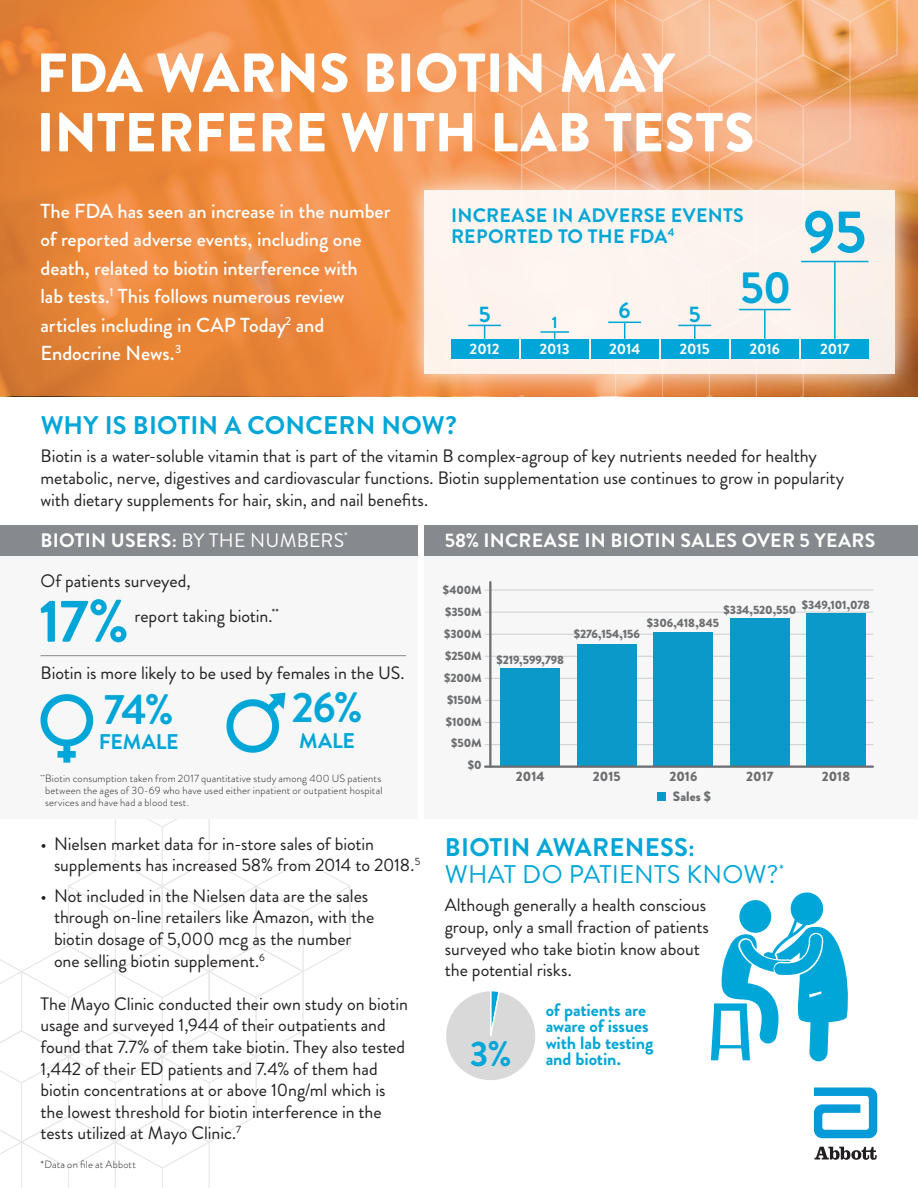
<style>
.page{position:relative;width:918px;height:1188px;background:#fff}
.page>*{position:absolute;margin:0;border:0;box-sizing:border-box;transform-origin:0 0}
.t1{font:700 60px "Brandon Grotesque";color:#00a6d7}
.t2{font:900 54.75px/59.6px "Brandon Grotesque";letter-spacing:.005em;color:#fff}
.t3{font:700 45px "Brandon Grotesque";color:#00a6d7}
.t4{font:700 42.45px "Brandon Grotesque";color:#00a6d7}
.t5{font:700 35.4px "Brandon Grotesque";color:#00a6d7}
.t6{font:25.5px/27px "Brandon Grotesque";letter-spacing:.005em;color:#00a6d7}
.t7{font:700 25.5px "Brandon Grotesque";letter-spacing:.01em;color:#00a6d7}
.t8{font:700 22.5px "Brandon Grotesque";color:#00a6d7}
.t9{font:700 21.3px "Brandon Grotesque";letter-spacing:-.005em;color:#00a6d7}
.White_medium{font:500 20.25px/28.5px "Brandon Grotesque";letter-spacing:-.005em;color:#fff}
.Graphic_header{font:700 19.5px "Brandon Grotesque";letter-spacing:.015em;color:#fff}
.Graphic_header-2{font:700 19.5px/21px "Brandon Grotesque";letter-spacing:.015em;color:#00a6d7}
.t10{font:18px/21.6px "Brandon Grotesque";letter-spacing:-.005em;color:#231f20}
.t11{font:700 18px/16.5px "Brandon Grotesque";letter-spacing:-.005em;color:#00a6d7}
.t12{font:700 16.5px "Brandon Grotesque";color:#00a6d7}
.t13{font:700 15px "Brandon Grotesque";letter-spacing:-.005em;color:#fff}
.t14{font:900 13.65px "Brandon Grotesque";letter-spacing:.005em;color:#6c6d70}
.t15{font:900 12px/21.9px "Brandon Grotesque";letter-spacing:-.01em;color:#6c6d70;text-align:right}
.t16{font:300 10.5px/12px "Brandon Grotesque";letter-spacing:.02em;color:#231f20;text-align:justify}
.s1{font-weight:400}
.s2{font-weight:700}
</style>
<div class="page">
<svg style="left:0;top:0;width:918px;height:396px;background:#ec8c43"></svg>
<svg style="left:0;top:819px;width:351px;height:369px"></svg>
<div style="left:424px;top:525px;width:494px;height:32px;background:#86898e"></div>
<div style="left:424px;top:557px;width:494px;height:262px;background:#f6f7f6"></div>
<div style="left:0;top:525px;width:418px;height:32px;background:#86898e"></div>
<div style="left:0;top:557px;width:418px;height:262px;background:#f6f7f6"></div>
<svg style="left:402px;top:168px;width:516px;height:229px;background:#e1945a"></svg>
<div style="left:424px;top:190px;width:471px;height:184px;background:#fef4ed"></div>
<hr style="left:485px;top:656px;width:388px;height:1px;background:#d1d2d4">
<hr style="left:485px;top:634px;width:388px;height:1px;background:#d1d2d4">
<hr style="left:485px;top:612px;width:388px;height:1px;background:#d1d2d4">
<hr style="left:485px;top:744px;width:388px;height:1px;background:#d1d2d4">
<hr style="left:485px;top:722px;width:388px;height:1px;background:#d1d2d4">
<hr style="left:485px;top:700px;width:388px;height:1px;background:#d1d2d4">
<hr style="left:485px;top:678px;width:388px;height:1px;background:#d1d2d4">
<hr style="left:485px;top:590px;width:388px;height:1px;background:#d1d2d4">
<div style="left:501px;top:669px;width:59px;height:97px;background:#0a99c8"></div>
<div style="left:577px;top:644px;width:60px;height:122px;background:#0a99c8"></div>
<div style="left:654px;top:632px;width:59px;height:134px;background:#0a99c8"></div>
<div style="left:730px;top:619px;width:60px;height:147px;background:#0a99c8"></div>
<div style="left:806px;top:613px;width:60px;height:153px;background:#0a99c8"></div>
<hr style="left:489px;top:582px;width:2px;height:185px;background:#6c6d70">
<hr style="left:485px;top:766px;width:388px;height:2px;background:#6c6d70">
<div style="left:657px;top:792px;width:9px;height:9px;background:#0a99c8"></div>
<div style="left:451px;top:339px;width:67px;height:20px;background:#00a6d7"></div>
<hr style="left:468px;top:325px;width:33px;height:1px;background:#00a6d7">
<svg style="left:474px;top:0;width:425px;height:396px"></svg>
<hr style="left:540px;top:331px;width:29px;height:2px;background:#00a6d7">
<svg style="left:711px;top:892px;width:137px;height:169px"></svg>
<svg style="left:226px;top:693px;width:59px;height:60px"></svg>
<svg style="left:40px;top:694px;width:53px;height:69px"></svg>
<svg style="left:446px;top:991px;width:90px;height:89px"></svg>
<hr style="left:40px;top:655px;width:366px;height:1px;background:#86898e">
<svg style="left:814px;top:1087px;width:63px;height:51px"></svg>
<svg style="left:815px;top:1147px;width:62px;height:13px"></svg>
<p class="t2" style="left:36px;top:44px;width:719px">FDA WARNS BIOTIN MAY<br>INTERFERE WITH LAB TESTS</p>
<p class="White_medium" style="left:40px;top:197px;width:352px">The FDA has seen an increase in the number of reported adverse events, including one death, related to biotin interference with<br>lab tests.<sup>1</sup> This follows numerous review articles including in CAP Today<sup>2</sup> and Endocrine News.<sup>3</sup></p>
<p class="Graphic_header-2" style="left:451px;top:205px;width:294px">INCREASE IN ADVERSE EVENTS<br>REPORTED TO THE FDA<sup>4</sup></p>
<p class="t8" style="left:479px;top:298px;width:13px">5</p>
<p class="t8" style="left:619px;top:295px;width:14px">6</p>
<p class="t8" style="left:689px;top:298px;width:13px">5</p>
<p class="t12" style="left:552px;top:311px;width:7px">1</p>
<p class="t3" style="left:740px;top:256px;width:53px">50</p>
<p class="t1" style="left:803px;top:190px;width:65px">95</p>
<p class="t13" style="left:470px;top:338px;width:31px">2012</p>
<p class="t13" style="left:540px;top:338px;width:32px">2013</p>
<p class="t13" style="left:609px;top:338px;width:33px">2014</p>
<p class="t13" style="left:680px;top:338px;width:32px">2015</p>
<p class="t13" style="left:750px;top:338px;width:32px">2016</p>
<p class="t13" style="left:820px;top:338px;width:31px">2017</p>
<p class="t7" style="left:41px;top:407px;width:418px">WHY IS BIOTIN A CONCERN NOW?</p>
<p class="t10" style="left:40px;top:446px;width:805px">Biotin is a water-soluble vitamin that is part of the vitamin B complex-agroup of key nutrients needed for healthy metabolic, nerve, digestives and cardiovascular functions. Biotin supplementation use continues to grow in popularity with dietary supplements for hair, skin, and nail benefits.</p>
<p class="Graphic_header" style="left:41px;top:526px;width:309px">BIOTIN USERS: <span class="s1">BY THE NUMBERS</span><sup>*</sup></p>
<p class="Graphic_header" style="left:445px;top:526px;width:432px">58% INCREASE IN BIOTIN SALES OVER 5 YEARS</p>
<p class="t10" style="left:40px;top:570px;width:152px">Of patients surveyed,</p>
<p class="t15" style="left:443px;top:579px;width:40px">$400M</p>
<p class="t1" style="left:39px;top:579px;width:91px">17%</p>
<p class="t10" style="left:135px;top:605px;width:146px">report taking biotin.<sup>**</sup></p>
<p class="t15" style="left:445px;top:601px;width:38px">$350M</p>
<p class="t15" style="left:444px;top:623px;width:39px">$300M</p>
<p class="t15" style="left:724px;top:599px;width:74px">$334,520,550</p>
<p class="t15" style="left:802px;top:594px;width:70px">$349,101,078</p>
<p class="t15" style="left:647px;top:612px;width:74px">$306,418,845</p>
<p class="t15" style="left:574px;top:623px;width:68px">$276,154,156</p>
<p class="t10" style="left:40px;top:663px;width:366px">Biotin is more likely to be used by females in the US.</p>
<p class="t15" style="left:445px;top:645px;width:38px">$250M</p>
<p class="t15" style="left:444px;top:667px;width:39px">$200M</p>
<p class="t15" style="left:496px;top:649px;width:69px">$219,599,798</p>
<p class="t4" style="left:104px;top:680px;width:71px">74%</p>
<p class="t9" style="left:99px;top:727px;width:81px">FEMALE</p>
<p class="t4" style="left:292px;top:678px;width:72px">26%</p>
<p class="t9" style="left:299px;top:726px;width:57px">MALE</p>
<p class="t16" style="left:45px;top:773px;width:339px;text-indent:-5px"><sup>**</sup>Biotin consumption taken from 2017 quantitative study among 400 US patients between the ages of 30-69 who have used either inpatient or outpatient hospital services and have had a blood test.</p>
<p class="t15" style="left:447px;top:689px;width:36px">$150M</p>
<p class="t15" style="left:446px;top:711px;width:37px">$100M</p>
<p class="t15" style="left:451px;top:733px;width:32px">$50M $0</p>
<p class="t14" style="left:516px;top:766px;width:30px">2014</p>
<p class="t14" style="left:593px;top:766px;width:29px">2015</p>
<p class="t14" style="left:669px;top:766px;width:29px">2016</p>
<p class="t14" style="left:673px;top:787px;width:40px">Sales $</p>
<p class="t14" style="left:746px;top:766px;width:29px">2017</p>
<p class="t14" style="left:822px;top:766px;width:30px">2018</p>
<p class="t10" style="left:54px;top:833px;width:368px;text-indent:-14px">• Nielsen market data for in-store sales of biotin supplements has increased 58% from 2014 to 2018.<sup>5</sup></p>
<p class="t10" style="left:54px;top:885px;width:322px;text-indent:-14px">• Not included in the Nielsen data are the sales through on-line retailers like Amazon, with the biotin dosage of 5,000 mcg as the number one selling biotin supplement.<sup>6</sup></p>
<p class="t10" style="left:40px;top:993px;width:369px">The Mayo Clinic conducted their own study on biotin usage and surveyed 1,944 of their outpatients and found that 7.7% of them take biotin. They also tested 1,442 of their ED patients and 7.4% of them had biotin concentrations at or above 10ng/ml which is the lowest threshold for biotin interference in the tests utilized at Mayo Clinic.<sup>7</sup></p>
<p class="t6" style="left:445px;top:835px;width:340px"><span class="s2">BIOTIN AWARENESS:<br></span>WHAT DO PATIENTS KNOW?<sup>*</sup></p>
<p class="t10" style="left:445px;top:895px;width:266px">Although generally a health conscious group, only a small fraction of patients surveyed who take biotin know about the potential risks.</p>
<p class="t5" style="left:470px;top:1029px;width:43px">3%</p>
<p class="t11" style="left:546px;top:1002px;width:109px">of patients are aware of issues with lab testing and biotin.</p>
<p class="t16" style="left:40px;top:1158px;width:97px">*Data on file at Abbott</p>
</div>
